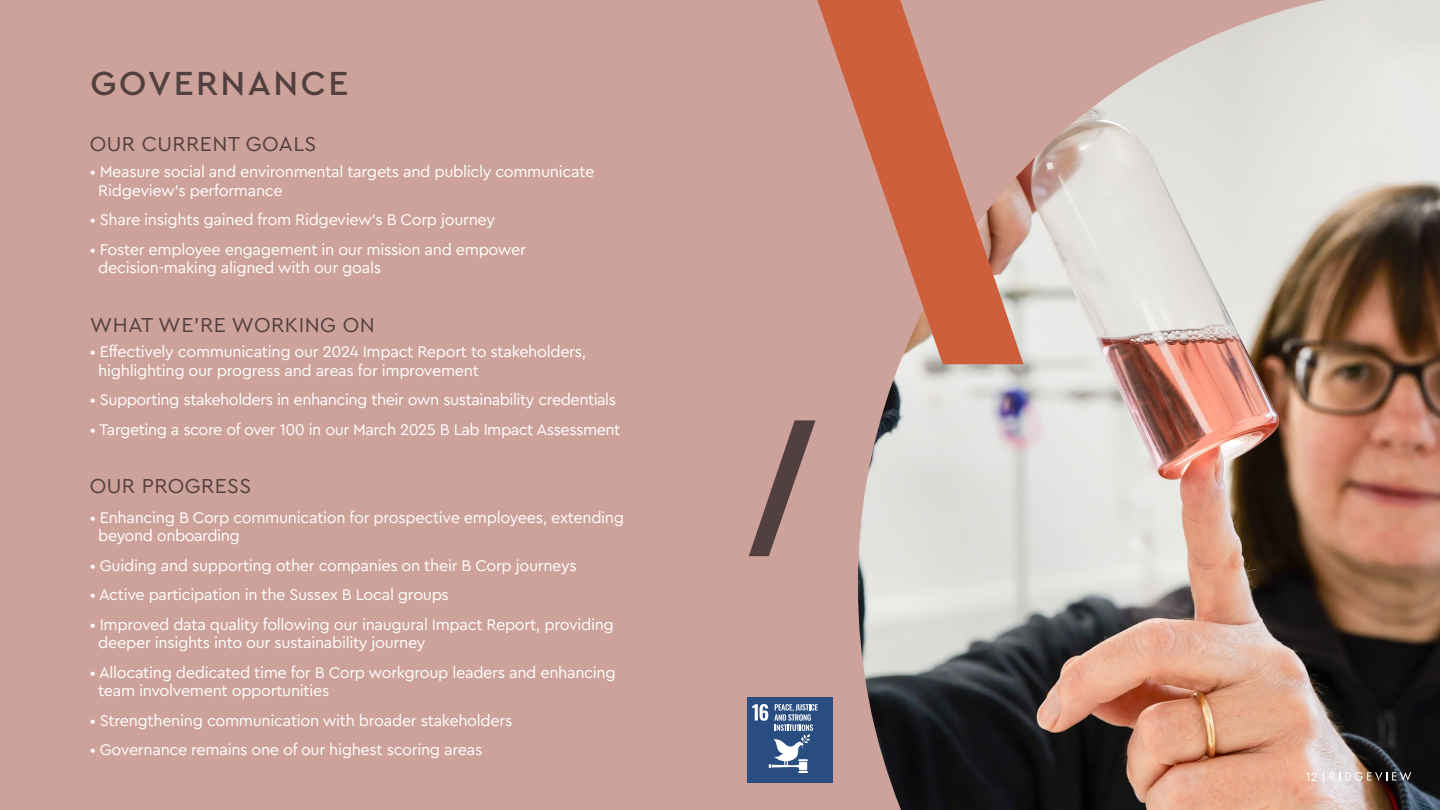
<style>
.page{position:relative;width:1440px;height:810px;background:#cca29a}
.page>*{position:absolute;margin:0;border:0;box-sizing:border-box;transform-origin:0 0}
.t1{font:500 35px "Cera Pro";letter-spacing:.07em;color:#523f3f}
.t2{font:21.25px "Cera Pro";letter-spacing:.02em;color:#523f3f}
.t3{font:16.25px/18.8px "Cera Pro";letter-spacing:-.02em;color:#fff}
.t4{font:12.62px "Cera Pro";color:#fff}
</style>
<div class="page">
<img style="left:858px;top:0;width:582px;height:810px">
<div style="left:747px;top:697px;width:86px;height:85px;background:#294d81"></div>
<svg style="left:752px;top:704px;width:66px;height:69px"></svg>
<svg style="left:749px;top:420px;width:67px;height:136px"></svg>
<svg style="left:817px;top:0;width:206px;height:364px"></svg>
<svg style="left:1330px;top:772px;width:81px;height:9px"></svg>
<h1 class="t1" style="left:90px;top:60px;width:259px">GOVERNANCE</h1>
<h2 class="t2" style="left:90px;top:130px;width:228px">OUR CURRENT GOALS</h2>
<p class="t3" style="left:98px;top:161px;width:498px;text-indent:-8px">• Measure social and environmental targets and publicly communicate<br>Ridgeview’s performance</p>
<p class="t3" style="left:90px;top:210px;width:407px">• Share insights gained from Ridgeview’s B Corp journey</p>
<p class="t3" style="left:98px;top:239px;width:429px;text-indent:-8px">• Foster employee engagement in our mission and empower decision-making aligned with our goals</p>
<h2 class="t2" style="left:90px;top:311px;width:287px">WHAT WE’RE WORKING ON</h2>
<p class="t3" style="left:98px;top:341px;width:490px;text-indent:-8px">• Effectively communicating our 2024 Impact Report to stakeholders, highlighting our progress and areas for improvement</p>
<p class="t3" style="left:90px;top:390px;width:528px">• Supporting stakeholders in enhancing their own sustainability credentials</p>
<p class="t3" style="left:90px;top:419px;width:532px">• Targeting a score of over 100 in our March 2025 B Lab Impact Assessment</p>
<h2 class="t2" style="left:90px;top:472px;width:163px">OUR PROGRESS</h2>
<p class="t3" style="left:98px;top:507px;width:527px;text-indent:-8px">• Enhancing B Corp communication for prospective employees, extending beyond onboarding</p>
<p class="t3" style="left:90px;top:555px;width:488px">• Guiding and supporting other companies on their B Corp journeys</p>
<p class="t3" style="left:90px;top:585px;width:361px">• Active participation in the Sussex B Local groups</p>
<p class="t3" style="left:98px;top:614px;width:517px;text-indent:-8px">• Improved data quality following our inaugural Impact Report, providing deeper insights into our sustainability journey</p>
<p class="t3" style="left:98px;top:662px;width:519px;text-indent:-8px">• Allocating dedicated time for B Corp workgroup leaders and enhancing team involvement opportunities</p>
<p class="t3" style="left:90px;top:710px;width:424px">• Strengthening communication with broader stakeholders</p>
<p class="t3" style="left:90px;top:740px;width:394px">• Governance remains one of our highest scoring areas</p>
<p class="t4" style="left:1306px;top:768px;width:21px">12 |</p>
</div>
